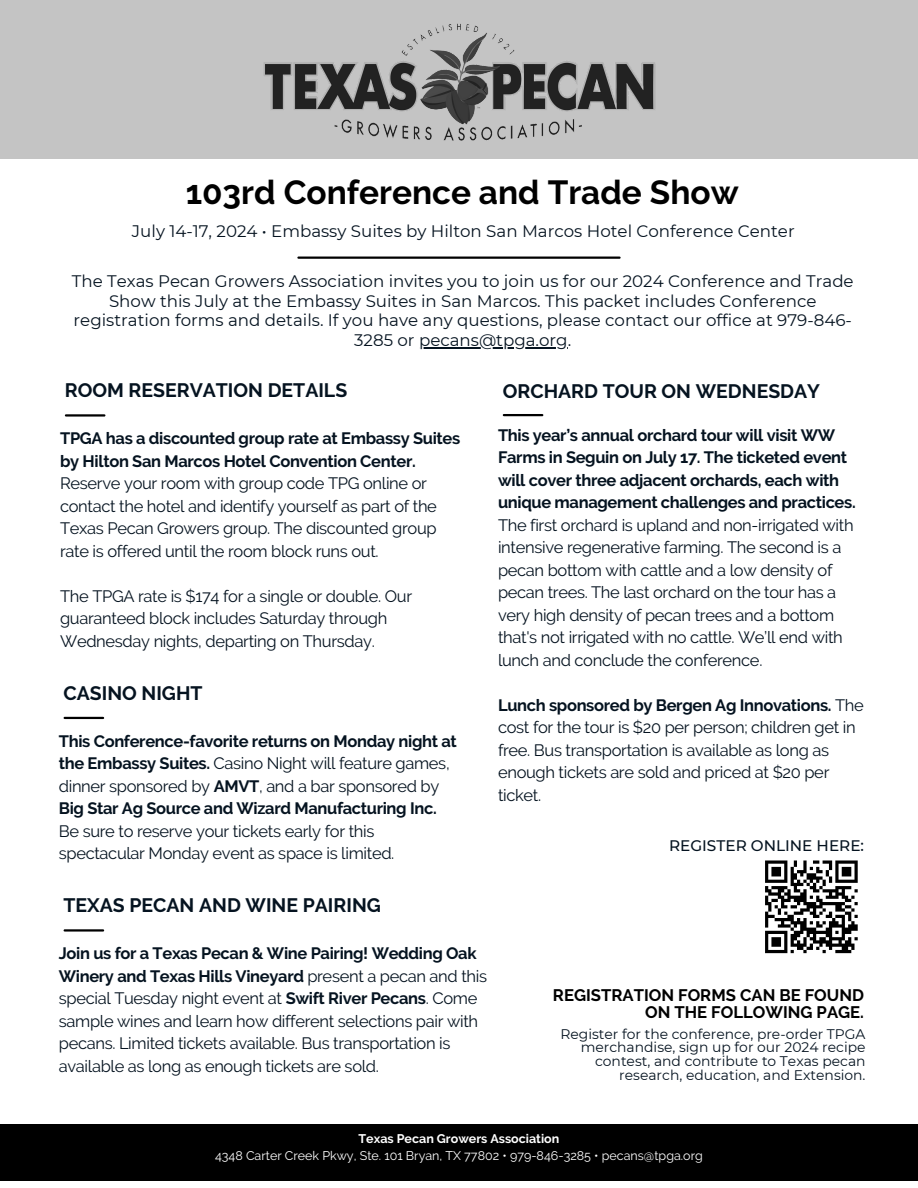
<style>
.page{position:relative;width:918px;height:1188px;background:#fff}
.page>*{position:absolute;margin:0;border:0;box-sizing:border-box;transform-origin:0 0}
.t1{font:700 33.3px "Raleway";color:#000}
.t2{font:700 19.5px "Raleway";color:#051320}
.t3{font:16.65px/19.8px "Montserrat";color:#051320;text-align:center}
.t4{font:700 16.65px/16.6px "Raleway";color:#000;text-align:right}
.t5{font:16.5px/22.5px "Raleway";letter-spacing:-.02em;color:#051320}
.t6{font:500 15.3px "Montserrat";color:#051320}
.t7{font:13.95px/13.5px "Montserrat";color:#051320;text-align:right}
.t8{font:12.45px "Raleway";color:#fff}
.t9{font:700 12.45px "Raleway";color:#fff}
.s1{font-weight:700}
</style>
<div class="page">
<div style="left:0;top:1125px;width:918px;height:56px;background:#000"></div>
<div style="left:0;top:0;width:918px;height:158px;background:#c4c4c4"></div>
<img style="left:264px;top:23px;width:392px;height:118px">
<hr style="left:66px;top:414px;width:38px;height:3px;background:#000">
<hr style="left:419px;top:347px;width:149px;height:1px;background:#051320">
<hr style="left:298px;top:257px;width:322px;height:2px;background:#000">
<hr style="left:504px;top:414px;width:38px;height:2px;background:#000">
<hr style="left:65px;top:717px;width:38px;height:2px;background:#000">
<hr style="left:65px;top:929px;width:38px;height:3px;background:#000">
<svg style="left:765px;top:860px;width:93px;height:94px"></svg>
<h1 class="t1" style="left:186px;top:172px;width:554px">103rd Conference and Trade Show</h1>
<h4 class="t3" style="left:132px;top:221px;width:664px">July 14-17, 2024 • Embassy Suites by Hilton San Marcos Hotel Conference Center</h4>
<h4 class="t3" style="left:72px;top:271px;width:783px">The Texas Pecan Growers Association invites you to join us for our 2024 Conference and Trade Show this July at the Embassy Suites in San Marcos. This packet includes Conference registration forms and details. If you have any questions, please contact our office at 979-846- 3285 or pecans@tpga.org.</h4>
<h2 class="t2" style="left:65px;top:379px;width:284px">ROOM RESERVATION DETAILS</h2>
<h2 class="t5" style="left:60px;top:427px;width:402px"><span class="s1">TPGA has a discounted group rate at Embassy Suites by Hilton San Marcos Hotel Convention Center.<br></span>Reserve your room with group code TPG online or contact the hotel and identify yourself as part of the Texas Pecan Growers group. The discounted group rate is offered until the room block runs out.</h2>
<h4 class="t5" style="left:60px;top:585px;width:353px">The TPGA rate is $174 for a single or double. Our guaranteed block includes Saturday through<br>Wednesday nights, departing on Thursday.</h4>
<h4 class="t2" style="left:64px;top:682px;width:141px">CASINO NIGHT</h4>
<h3 class="t5" style="left:59px;top:730px;width:400px"><span class="s1">This Conference-favorite returns on Monday night at the Embassy Suites.</span> Casino Night will feature games, dinner sponsored by <span class="s1">AMVT</span>, and a bar sponsored by <span class="s1">Big Star Ag Source and Wizard Manufacturing Inc.<br></span>Be sure to reserve your tickets early for this spectacular Monday event as space is limited.</h3>
<p class="t2" style="left:64px;top:894px;width:319px">TEXAS PECAN AND WINE PAIRING</p>
<p class="t5" style="left:59px;top:942px;width:430px"><span class="s1">Join us for a Texas Pecan &amp; Wine Pairing! Wedding Oak Winery and Texas Hills Vineyard</span> present a pecan and this special Tuesday night event at <span class="s1">Swift River Pecans</span>. Come sample wines and learn how different selections pair with pecans. Limited tickets available. Bus transportation is available as long as enough tickets are sold.</p>
<h3 class="t2" style="left:503px;top:380px;width:319px">ORCHARD TOUR ON WEDNESDAY</h3>
<p class="t5" style="left:498px;top:424px;width:359px"><span class="s1">This year’s annual orchard tour will visit WW Farms in Seguin on July 17. The ticketed event will cover three adjacent orchards, each with unique management challenges and practices.<br></span>The first orchard is upland and non-irrigated with intensive regenerative farming. The second is a pecan bottom with cattle and a low density of pecan trees. The last orchard on the tour has a very high density of pecan trees and a bottom that's not irrigated with no cattle. We’ll end with lunch and conclude the conference.</p>
<h2 class="t5" style="left:498px;top:694px;width:367px"><span class="s1">Lunch sponsored by Bergen Ag Innovations.</span> The cost for the tour is $20 per person; children get in free. Bus transportation is available as long as enough tickets are sold and priced at $20 per ticket.</h2>
<p class="t6" style="left:669px;top:836px;width:196px">REGISTER ONLINE HERE:</p>
<h4 class="t4" style="left:553px;top:987px;width:313px">REGISTRATION FORMS CAN BE FOUND<br>ON THE FOLLOWING PAGE.</h4>
<h2 class="t7" style="left:560px;top:1027px;width:307px">Register for the conference, pre-order TPGA merchandise, sign up for our 2024 recipe contest, and contribute to Texas pecan research, education, and Extension.</h2>
<h4 class="t9" style="left:359px;top:1132px;width:202px">Texas Pecan Growers Association</h4>
<h4 class="t8" style="left:215px;top:1148px;width:489px">4348 Carter Creek Pkwy, Ste. 101 Bryan, TX 77802 • 979-846-3285 • pecans@tpga.org</h4>
</div>
